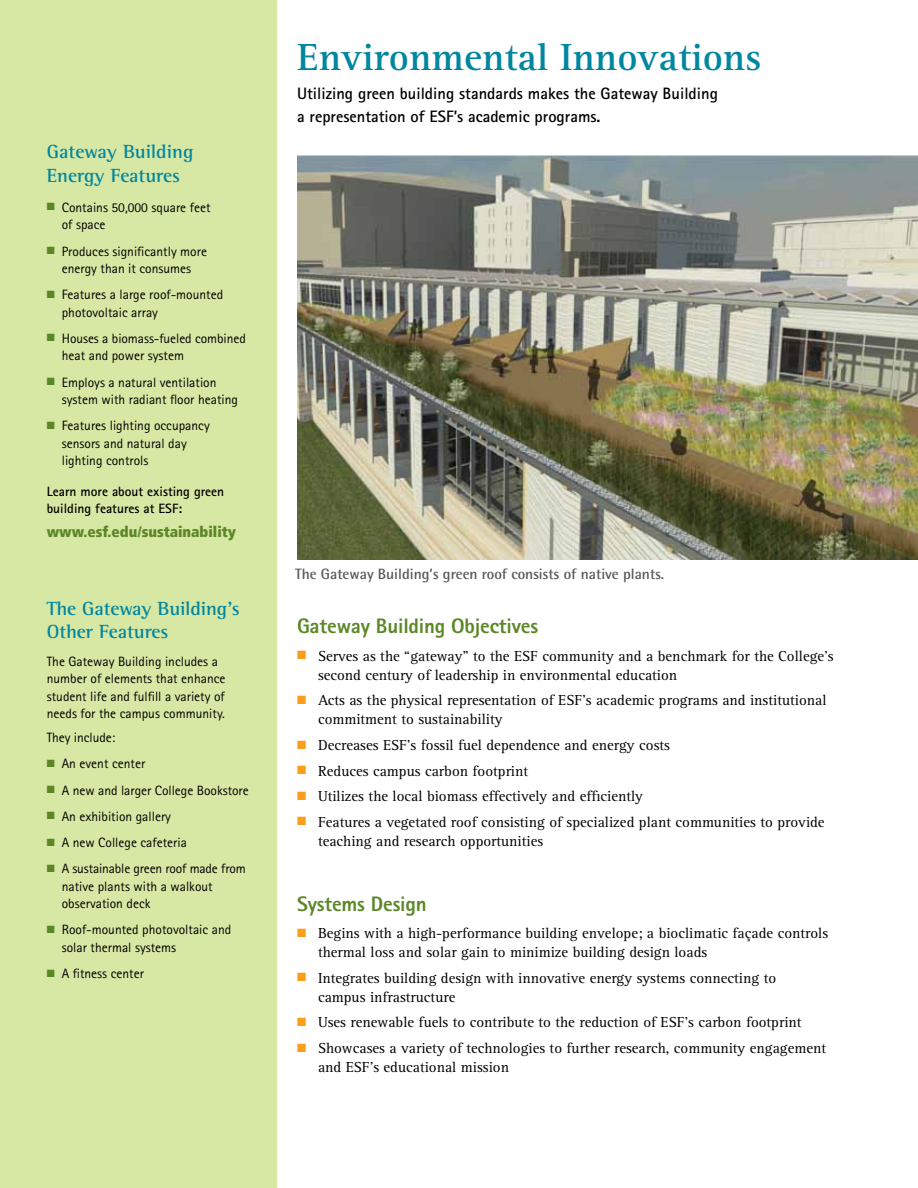
<style>
.page{position:relative;width:918px;height:1188px;background:#fff}
.page>*{position:absolute;margin:0;border:0;box-sizing:border-box;transform-origin:0 0}
.t1{font:700 39px "Rotis Serif";color:#00869f}
.t2{font:800 21px "Rotis Sans Serif";letter-spacing:-.01em;color:#5c8727}
.t3{font:700 19.5px/24px "Rotis Semi Serif";color:#00869f}
.t4{font:700 16.5px/22.5px "Rotis Sans Serif";color:#000}
.t5{font:15px/18.9px "Rotis Serif";color:#000}
.t6{font:700 15px "Rotis Semi Sans";color:#58595b}
.t7{font:900 condensed 15px "Frutiger LT";color:#5c8727}
.t8{font:13.5px/17.4px "Rotis Sans Serif";color:#000}
.t9{font:700 13.5px/17.4px "Rotis Sans Serif";color:#000}
.s1{color:#5c8727}
.s2{color:#f99f1c}
</style>
<div class="page">
<div style="left:0;top:0;width:277px;height:1188px;background:#d7e7a4"></div>
<img style="left:297px;top:155px;width:621px;height:404px">
<h3 class="t3" style="left:47px;top:139px;width:148px">Gateway Building<br>Energy Features</h3>
<p class="t8" style="left:62px;top:199px;width:150px;text-indent:-15px"><span class="s1">■</span> Contains 50,000 square feet of space</p>
<p class="t8" style="left:47px;top:242px;width:162px;text-align:center"><span class="s1">■</span> Produces significantly more energy than it consumes</p>
<p class="t8" style="left:62px;top:286px;width:163px;text-indent:-15px"><span class="s1">■</span> Features a large roof-mounted photovoltaic array</p>
<p class="t8" style="left:62px;top:330px;width:186px;text-indent:-15px"><span class="s1">■</span> Houses a biomass-fueled combined heat and power system</p>
<p class="t8" style="left:62px;top:373px;width:178px;text-indent:-15px"><span class="s1">■</span> Employs a natural ventilation system with radiant floor heating</p>
<p class="t8" style="left:62px;top:417px;width:149px;text-indent:-15px"><span class="s1">■</span> Features lighting occupancy sensors and natural day lighting controls</p>
<p class="t9" style="left:47px;top:482px;width:179px">Learn more about existing green building features at ESF:</p>
<p class="t7" style="left:47px;top:523px;width:191px">www.esf.edu/sustainability</p>
<h3 class="t3" style="left:47px;top:597px;width:195px;line-height:22.5px">The Gateway Building’s<br>Other Features</h3>
<p class="t8" style="left:47px;top:652px;width:180px">The Gateway Building includes a number of elements that enhance student life and fulfill a variety of needs for the campus community.</p>
<p class="t8" style="left:47px;top:729px;width:70px">They include:</p>
<p class="t8" style="left:47px;top:755px;width:100px"><span class="s1">■</span> An event center</p>
<p class="t8" style="left:47px;top:781px;width:204px"><span class="s1">■</span> A new and larger College Bookstore</p>
<p class="t8" style="left:47px;top:807px;width:126px"><span class="s1">■</span> An exhibition gallery</p>
<p class="t8" style="left:47px;top:834px;width:142px"><span class="s1">■</span> A new College cafeteria</p>
<p class="t8" style="left:62px;top:860px;width:186px;text-indent:-15px"><span class="s1">■</span> A sustainable green roof made from native plants with a walkout observation deck</p>
<p class="t8" style="left:62px;top:921px;width:171px;text-indent:-15px"><span class="s1">■</span> Roof-mounted photovoltaic and solar thermal systems</p>
<p class="t8" style="left:47px;top:965px;width:99px"><span class="s1">■</span> A fitness center</p>
<h1 class="t1" style="left:297px;top:34px;width:466px">Environmental Innovations</h1>
<p class="t4" style="left:297px;top:82px;width:422px">Utilizing green building standards makes the Gateway Building a representation of ESF’s academic programs.</p>
<p class="t6" style="left:295px;top:565px;width:371px">The Gateway Building’s green roof consists of native plants.</p>
<h2 class="t2" style="left:297px;top:613px;width:243px">Gateway Building Objectives</h2>
<p class="t5" style="left:318px;top:647px;width:517px;text-indent:-21px"><span class="s2">■</span> Serves as the “gateway” to the ESF community and a benchmark for the College’s second century of leadership in environmental education</p>
<p class="t5" style="left:318px;top:692px;width:510px;text-indent:-21px"><span class="s2">■</span> Acts as the physical representation of ESF’s academic programs and institutional commitment to sustainability</p>
<p class="t5" style="left:297px;top:736px;width:375px"><span class="s2">■</span> Decreases ESF’s fossil fuel dependence and energy costs</p>
<p class="t5" style="left:297px;top:762px;width:233px"><span class="s2">■</span> Reduces campus carbon footprint</p>
<p class="t5" style="left:297px;top:787px;width:348px"><span class="s2">■</span> Utilizes the local biomass effectively and efficiently</p>
<p class="t5" style="left:318px;top:813px;width:508px;text-indent:-21px"><span class="s2">■</span> Features a vegetated roof consisting of specialized plant communities to provide teaching and research opportunities</p>
<h2 class="t2" style="left:297px;top:890px;width:131px">Systems Design</h2>
<p class="t5" style="left:318px;top:924px;width:512px;text-indent:-21px"><span class="s2">■</span> Begins with a high-performance building envelope; a bioclimatic façade controls thermal loss and solar gain to minimize building design loads</p>
<p class="t5" style="left:318px;top:969px;width:460px;text-indent:-21px"><span class="s2">■</span> Integrates building design with innovative energy systems connecting to campus infrastructure</p>
<p class="t5" style="left:297px;top:1013px;width:506px"><span class="s2">■</span> Uses renewable fuels to contribute to the reduction of ESF’s carbon footprint</p>
<p class="t5" style="left:318px;top:1039px;width:510px;text-indent:-21px"><span class="s2">■</span> Showcases a variety of technologies to further research, community engagement and ESF’s educational mission</p>
</div>
